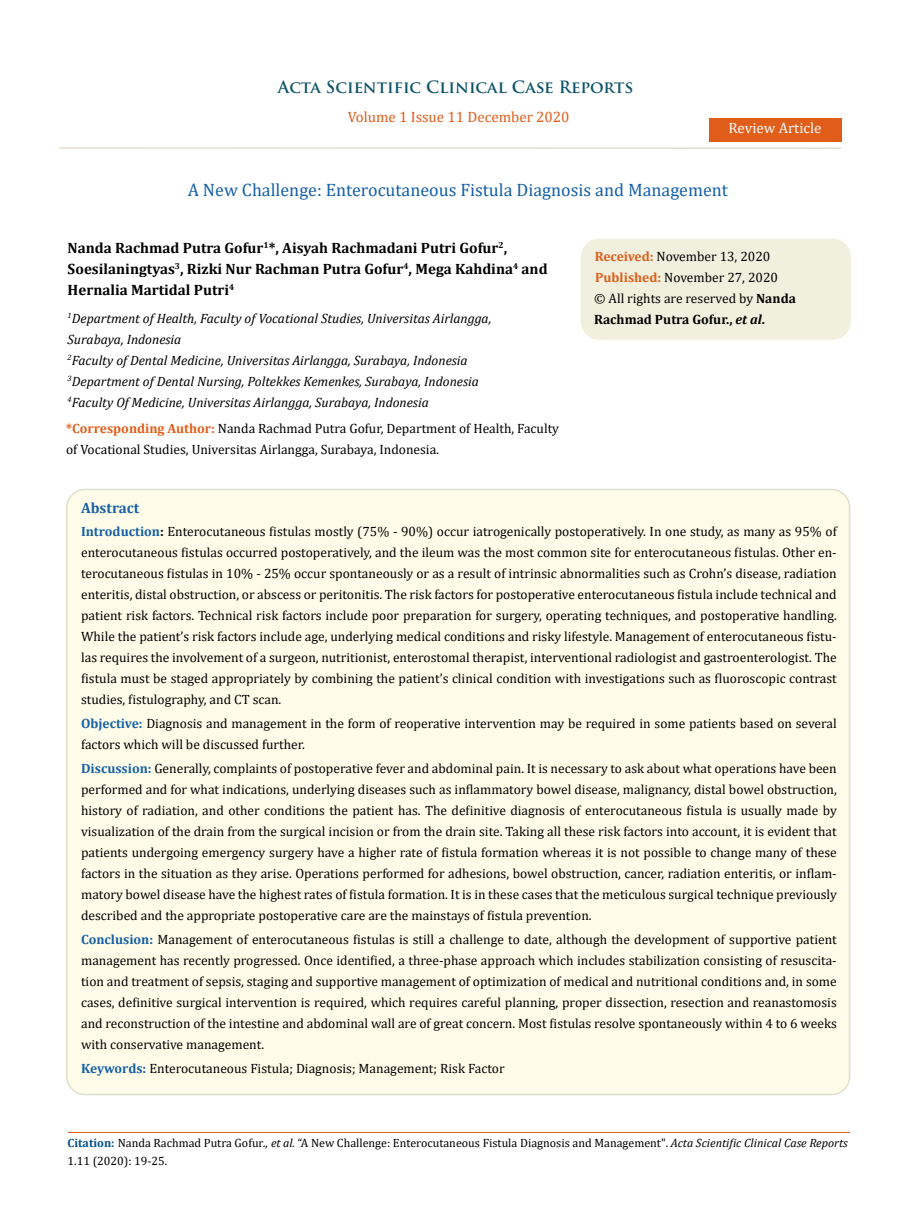
<style>
.page{position:relative;width:917px;height:1224px;background:#fff}
.page>*{position:absolute;margin:0;border:0;box-sizing:border-box;transform-origin:0 0}
.t1{font:18px "Cambria";color:#1560a6}
.t2{font:700 16.5px "Trajan Pro";color:#0e546a}
.t3{font:700 15px/21px "Cambria";color:#000}
.t4{font:15px "Cambria";color:#e05d1a}
.t5{font:15px "Cambria";color:#fff}
.t6{font:700 15px "Cambria";color:#1560a6}
.t7{font:13.5px/21px "Cambria";color:#000}
.t8{font:italic 13.5px/21px "Cambria";color:#000}
.t9{font:12px/18px "Cambria";color:#000}
.s1{font-weight:700;color:#e05d1a}
.s2{font-weight:700}
.s3{font-weight:700;font-style:italic}
.s4{font-weight:700;color:#1560a6}
.s5{font-weight:700;color:#035089}
.s6{font-style:italic}
</style>
<div class="page">
<div style="left:708px;top:118px;width:133px;height:24px;background:#e05d1a"></div>
<div style="left:581px;top:239px;width:269px;height:100px;background:#f1f0de;border-radius:18px"></div>
<div style="left:580px;top:239px;width:271px;height:101px;border:2px solid #f1f0de;border-radius:18px"></div>
<div style="left:67px;top:490px;width:782px;height:605px;background:#fffde9;border-radius:18px"></div>
<hr style="left:59px;top:147px;width:782px;height:2px;background:#e0dfcd">
<hr style="left:68px;top:1132px;width:782px;height:1px;background:#e05d1a">
<p class="t2" style="left:278px;top:76px;width:357px">Acta Scientific Clinical Case Reports</p>
<p class="t4" style="left:348px;top:108px;width:223px">Volume 1 Issue 11 December 2020</p>
<p class="t5" style="left:728px;top:119px;width:94px">Review Article</p>
<h1 class="t1" style="left:188px;top:179px;width:541px">A New Challenge: Enterocutaneous Fistula Diagnosis and Management</h1>
<p class="t3" style="left:68px;top:237px;width:481px">Nanda Rachmad Putra Gofur<sup>1</sup>*, Aisyah Rachmadani Putri Gofur<sup>2</sup>,<br>Soesilaningtyas<sup>3</sup>, Rizki Nur Rachman Putra Gofur<sup>4</sup>, Mega Kahdina<sup>4</sup> and<br>Hernalia Martidal Putri<sup>4</sup></p>
<p class="t8" style="left:68px;top:307px;width:425px"><sup>1</sup>Department of Health, Faculty of Vocational Studies, Universitas Airlangga, Surabaya, Indonesia<br><sup>2</sup>Faculty of Dental Medicine, Universitas Airlangga, Surabaya, Indonesia <sup>3</sup>Department of Dental Nursing, Poltekkes Kemenkes, Surabaya, Indonesia <sup>4</sup>Faculty Of Medicine, Universitas Airlangga, Surabaya, Indonesia</p>
<p class="t7" style="left:66px;top:417px;width:494px"><span class="s1">*Corresponding Author:</span> Nanda Rachmad Putra Gofur, Department of Health, Faculty of Vocational Studies, Universitas Airlangga, Surabaya, Indonesia.</p>
<p class="t7" style="left:594px;top:245px;width:203px"><span class="s1">Received:</span> November 13, 2020<br><span class="s1">Published:</span> November 27, 2020<br>© All rights are reserved by <span class="s2">Nanda<br>Rachmad Putra Gofur.,</span> <span class="s3">et al</span><span class="s2">.</span></p>
<p class="t6" style="left:81px;top:497px;width:60px">Abstract</p>
<p class="t7" style="left:81px;top:521px;width:757px;text-align:justify"><span class="s4">Introduction</span><span class="s2">:</span> Enterocutaneous fistulas mostly (75% - 90%) occur iatrogenically postoperatively. In one study, as many as 95% of enterocutaneous fistulas occurred postoperatively, and the ileum was the most common site for enterocutaneous fistulas. Other en&shy;terocutaneous fistulas in 10% - 25% occur spontaneously or as a result of intrinsic abnormalities such as Crohn’s disease, radiation enteritis, distal obstruction, or abscess or peritonitis. The risk factors for postoperative enterocutaneous fistula include technical and patient risk factors. Technical risk factors include poor preparation for surgery, operating techniques, and postoperative handling.<br>While the patient’s risk factors include age, underlying medical conditions and risky lifestyle. Management of enterocutaneous fistu&shy;las requires the involvement of a surgeon, nutritionist, enterostomal therapist, interventional radiologist and gastroenterologist. The fistula must be staged appropriately by combining the patient’s clinical condition with investigations such as fluoroscopic contrast studies, fistulography, and CT scan.</p>
<p class="t7" style="left:81px;top:713px;width:757px"><span class="s4">Objective:</span> Diagnosis and management in the form of reoperative intervention may be required in some patients based on several factors which will be discussed further.</p>
<p class="t7" style="left:81px;top:758px;width:757px;text-align:justify"><span class="s4">Discussion:</span> Generally, complaints of postoperative fever and abdominal pain. It is necessary to ask about what operations have been performed and for what indications, underlying diseases such as inflammatory bowel disease, malignancy, distal bowel obstruction, history of radiation, and other conditions the patient has. The definitive diagnosis of enterocutaneous fistula is usually made by visualization of the drain from the surgical incision or from the drain site. Taking all these risk factors into account, it is evident that patients undergoing emergency surgery have a higher rate of fistula formation whereas it is not possible to change many of these factors in the situation as they arise. Operations performed for adhesions, bowel obstruction, cancer, radiation enteritis, or inflam&shy;matory bowel disease have the highest rates of fistula formation. It is in these cases that the meticulous surgical technique previously described and the appropriate postoperative care are the mainstays of fistula prevention.</p>
<p class="t7" style="left:81px;top:929px;width:757px;text-align:justify"><span class="s4">Conclusion:</span> Management of enterocutaneous fistulas is still a challenge to date, although the development of supportive patient management has recently progressed. Once identified, a three-phase approach which includes stabilization consisting of resuscita&shy;tion and treatment of sepsis, staging and supportive management of optimization of medical and nutritional conditions and, in some cases, definitive surgical intervention is required, which requires careful planning, proper dissection, resection and reanastomosis and reconstruction of the intestine and abdominal wall are of great concern. Most fistulas resolve spontaneously within 4 to 6 weeks with conservative management.</p>
<p class="t7" style="left:81px;top:1058px;width:425px"><span class="s4">Keywords:</span> Enterocutaneous Fistula; Diagnosis; Management; Risk Factor</p>
<p class="t9" style="left:68px;top:1134px;width:781px"><span class="s5">Citation:</span> Nanda Rachmad Putra Gofur<span class="s6">., et al.</span> “A New Challenge: Enterocutaneous Fistula Diagnosis and Management". <span class="s6">Acta Scientific Clinical Case Reports<br></span>1.11 (2020): 19-25.</p>
</div>
